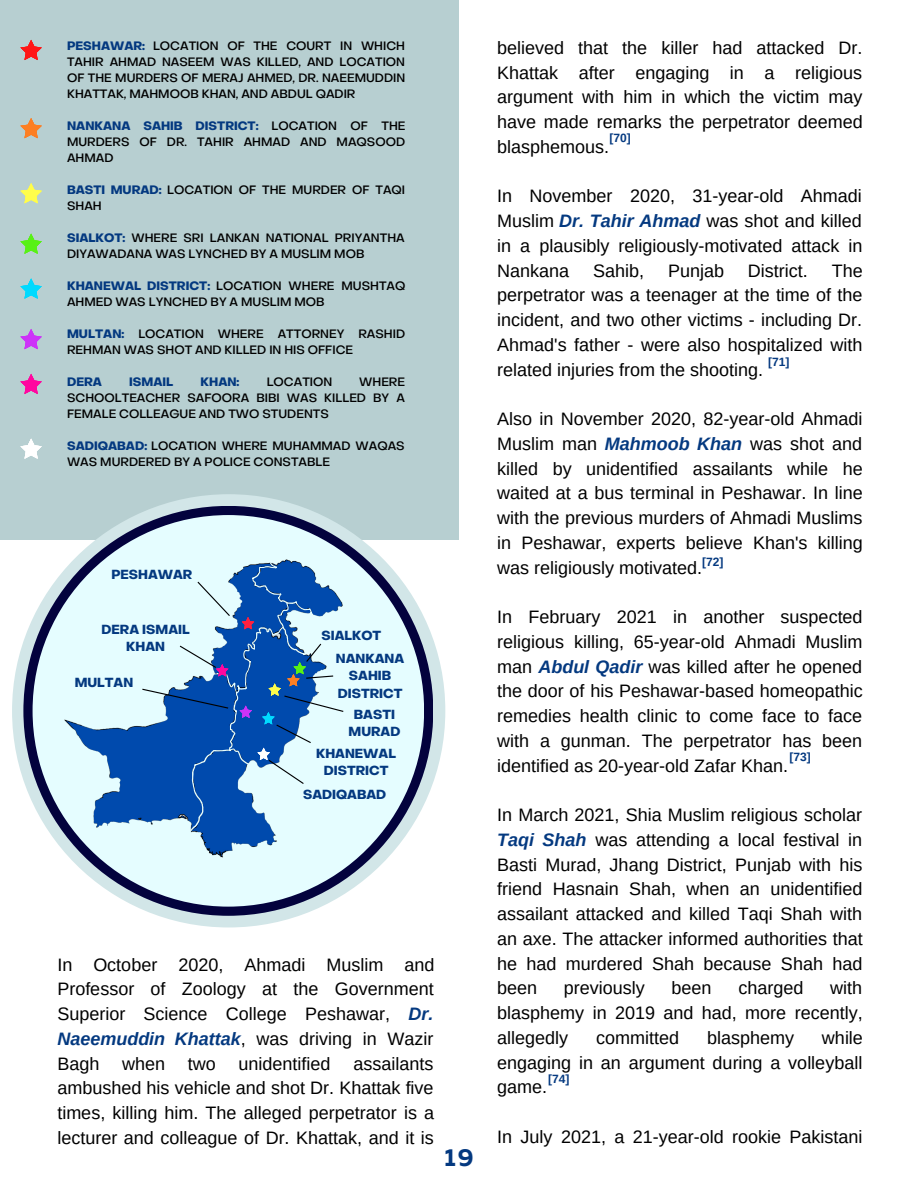
<style>
.page{position:relative;width:918px;height:1188px;background:#fff}
.page>*{position:absolute;margin:0;border:0;box-sizing:border-box;transform-origin:0 0}
.t1{font:700 24.45px "Muller";color:#043980}
.t2{font:18px/24.8px "Arimo";color:#000;text-align:justify}
.t3{font:700 12.9px/17.2px "Object Sans";color:#043980;text-align:center}
.t4{font:500 12px/16px "Object Sans";color:#000}
.t5{font:700 12px "Arimo";color:#043980}
.t6{font:700 12px "Object Sans";color:#043980}
.s1{font-weight:700;color:#043980}
.s2{font-weight:700;font-style:italic;color:#043980}
</style>
<div class="page">
<div style="left:0;top:0;width:459px;height:540px;background:#b7cfd1"></div>
<svg style="left:20px;top:234px;width:22px;height:20px"></svg>
<svg style="left:20px;top:329px;width:22px;height:20px"></svg>
<svg style="left:20px;top:40px;width:22px;height:20px"></svg>
<svg style="left:20px;top:183px;width:22px;height:20px"></svg>
<svg style="left:20px;top:118px;width:22px;height:20px"></svg>
<svg style="left:20px;top:374px;width:22px;height:20px"></svg>
<svg style="left:20px;top:439px;width:22px;height:20px"></svg>
<svg style="left:20px;top:278px;width:22px;height:21px"></svg>
<div style="left:12px;top:494px;width:433px;height:433px;background:#d2e6e8;border-radius:50%"></div>
<div style="left:23px;top:506px;width:410px;height:410px;background:#03023d;border-radius:50%"></div>
<div style="left:33px;top:515px;width:391px;height:392px;background:#e5fdff;border-radius:50%"></div>
<img style="left:12px;top:546px;width:404px;height:326px">
<svg style="left:141px;top:563px;width:204px;height:270px"></svg>
<p class="t4" style="left:67px;top:39px;width:340px;text-align:justify"><span class="s1">PESHAWAR:</span> LOCATION OF THE COURT IN WHICH TAHIR AHMAD NASEEM WAS KILLED, AND LOCATION OF THE MURDERS OF MERAJ AHMED, DR. NAEEMUDDIN KHATTAK, MAHMOOB KHAN, AND ABDUL QADIR</p>
<p class="t4" style="left:67px;top:119px;width:340px;text-align:justify"><span class="s1">NANKANA SAHIB DISTRICT:</span> LOCATION OF THE MURDERS OF DR. TAHIR AHMAD AND MAQSOOD AHMAD</p>
<p class="t4" style="left:67px;top:183px;width:340px"><span class="s1">BASTI MURAD:</span> LOCATION OF THE MURDER OF TAQI<br>SHAH</p>
<p class="t4" style="left:67px;top:231px;width:339px"><span class="s1">SIALKOT:</span> WHERE SRI LANKAN NATIONAL PRIYANTHA<br>DIYAWADANA WAS LYNCHED BY A MUSLIM MOB</p>
<p class="t4" style="left:67px;top:279px;width:340px"><span class="s1">KHANEWAL DISTRICT:</span> LOCATION WHERE MUSHTAQ<br>AHMED WAS LYNCHED BY A MUSLIM MOB</p>
<p class="t4" style="left:67px;top:327px;width:340px"><span class="s1">MULTAN:</span> LOCATION WHERE ATTORNEY RASHID<br>REHMAN WAS SHOT AND KILLED IN HIS OFFICE</p>
<p class="t6" style="left:67px;top:377px;width:36px">DERA</p>
<p class="t6" style="left:129px;top:377px;width:46px">ISMAIL</p>
<p class="t6" style="left:201px;top:377px;width:40px">KHAN:</p>
<p class="t4" style="left:267px;top:375px;width:67px">LOCATION</p>
<p class="t4" style="left:67px;top:375px;width:340px;text-align:justify;text-indent:292px">WHERE SCHOOLTEACHER SAFOORA BIBI WAS KILLED BY A FEMALE COLLEAGUE AND TWO STUDENTS</p>
<p class="t4" style="left:67px;top:439px;width:339px"><span class="s1">SADIQABAD:</span> LOCATION WHERE MUHAMMAD WAQAS<br>WAS MURDERED BY A POLICE CONSTABLE</p>
<p class="t3" style="left:112px;top:567px;width:82px">PESHAWAR</p>
<p class="t3" style="left:102px;top:622px;width:90px">DERA ISMAIL</p>
<p class="t3" style="left:126px;top:639px;width:40px">KHAN</p>
<p class="t3" style="left:75px;top:675px;width:60px">MULTAN</p>
<p class="t3" style="left:322px;top:628px;width:61px">SIALKOT</p>
<p class="t3" style="left:336px;top:651px;width:70px">NANKANA</p>
<p class="t3" style="left:349px;top:668px;width:44px">SAHIB</p>
<p class="t3" style="left:338px;top:686px;width:66px">DISTRICT</p>
<p class="t3" style="left:349px;top:707px;width:53px">BASTI<br>MURAD</p>
<p class="t3" style="left:316px;top:746px;width:81px">KHANEWAL</p>
<p class="t3" style="left:324px;top:764px;width:66px">DISTRICT</p>
<p class="t3" style="left:303px;top:787px;width:85px">SADIQABAD</p>
<p class="t2" style="left:57px;top:952px;width:379px">In October 2020, Ahmadi Muslim and Professor of Zoology at the Government Superior Science College Peshawar, <span class="s2">Dr.<br>Naeemuddin Khattak</span>, was driving in Wazir Bagh</p>
<p class="t2" style="left:57px;top:1051px;width:378px;text-indent:296px">assailants ambushed his vehicle and shot Dr. Khattak five times, killing him. The alleged perpetrator is a lecturer and colleague of Dr. Khattak, and it is</p>
<p class="t2" style="left:122px;top:1051px;width:45px">when</p>
<p class="t2" style="left:188px;top:1051px;width:29px">two</p>
<p class="t2" style="left:239px;top:1051px;width:94px">unidentified</p>
<p class="t1" style="left:444px;top:1147px;width:31px">19</p>
<p class="t2" style="left:497px;top:35px;width:367px">believed that the killer had attacked Dr.<br>Khattak after engaging in a religious argument with him in which the victim may have made remarks the perpetrator deemed blasphemous.</p>
<p class="t2" style="left:497px;top:184px;width:367px">In November 2020, 31-year-old Ahmadi Muslim <span class="s2">Dr. Tahir Ahmad</span> was shot and killed in a plausibly religiously-motivated attack in Nankana</p>
<p class="t5" style="left:609px;top:131px;width:23px">[70]</p>
<p class="t2" style="left:497px;top:258px;width:367px;text-indent:335px">The perpetrator was a teenager at the time of the incident, and two other victims - including Dr.<br>Ahmad's father - were also hospitalized with related injuries from the shooting.</p>
<p class="t2" style="left:497px;top:407px;width:367px">Also in November 2020, 82-year-old Ahmadi Muslim man <span class="s2">Mahmoob Khan</span> was shot and killed by unidentified assailants while he waited at a bus terminal in Peshawar. In line with the previous murders of Ahmadi Muslims in Peshawar, experts believe Khan's killing was religiously motivated.</p>
<p class="t2" style="left:497px;top:605px;width:367px">In February 2021 in another suspected religious killing, 65-year-old Ahmadi Muslim man <span class="s2">Abdul Qadir</span> was killed after he opened the door of his Peshawar-based homeopathic remedies health clinic to come face to face with a gunman. The perpetrator has been identified as 20-year-old Zafar Khan.</p>
<p class="t2" style="left:497px;top:803px;width:367px">In March 2021, Shia Muslim religious scholar <span class="s2">Taqi Shah</span> was attending a local festival in Basti Murad, Jhang District, Punjab with his friend Hasnain Shah, when an unidentified assailant attacked and killed Taqi Shah with an axe. The attacker informed authorities that he had murdered Shah because Shah had been</p>
<p class="t2" style="left:593px;top:258px;width:52px">Sahib,</p>
<p class="t2" style="left:668px;top:258px;width:58px">Punjab</p>
<p class="t2" style="left:748px;top:258px;width:61px">District.</p>
<p class="t5" style="left:768px;top:355px;width:23px">[71]</p>
<p class="t5" style="left:702px;top:555px;width:23px">[72]</p>
<p class="t5" style="left:789px;top:750px;width:23px">[73]</p>
<p class="t2" style="left:497px;top:976px;width:367px;text-indent:333px">with blasphemy in 2019 and had, more recently, allegedly</p>
<p class="t2" style="left:564px;top:976px;width:83px">previously</p>
<p class="t2" style="left:672px;top:976px;width:42px">been</p>
<p class="t2" style="left:738px;top:976px;width:67px">charged</p>
<p class="t2" style="left:497px;top:1025px;width:367px;text-indent:325px">while engaging in an argument during a volleyball game.</p>
<p class="t2" style="left:497px;top:1124px;width:367px">In July 2021, a 21-year-old rookie Pakistani</p>
<p class="t2" style="left:596px;top:1025px;width:84px">committed</p>
<p class="t2" style="left:707px;top:1025px;width:89px">blasphemy</p>
<p class="t5" style="left:548px;top:1072px;width:23px">[74]</p>
</div>
